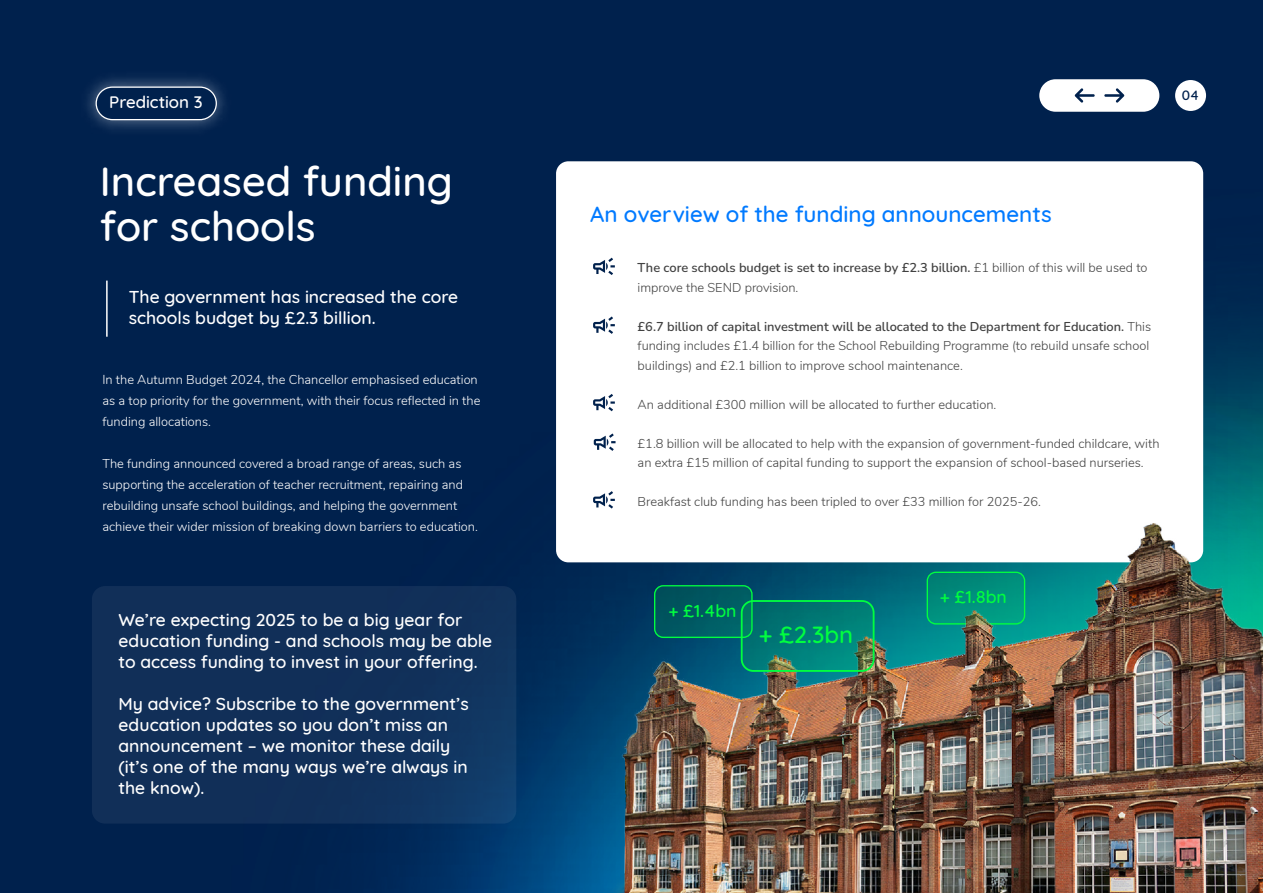
<style>
.page{position:relative;width:1263px;height:893px;background:#00214d}
.page>*{position:absolute;margin:0;border:0;box-sizing:border-box;transform-origin:0 0}
.t1{font:500 41.55px/45px "Quicksand";color:#fff}
.t2{font:500 23.85px "Quicksand";color:#00fe40}
.t3{font:500 22.35px "Quicksand";color:#007aff}
.t4{font:500 17.55px/21px "Quicksand";color:#fff}
.t5{font:500 17.55px "Quicksand";color:#00fe40}
.t6{font:500 16.95px "Quicksand";color:#fff}
.t7{font:500 13.8px "Quicksand";color:#00214d}
.t8{font:300 12.75px/19.5px "Nunito";color:#414141}
.t9{font:300 12.75px/21px "Nunito";color:#fff}
.s1{font-weight:600}
</style>
<div class="page">
<div style="left:643px;top:34px;width:620px;height:159px;background:#00214d"></div>
<div style="left:76px;top:193px;width:1187px;height:700px;background:#00214d"></div>
<img style="left:287px;top:235px;width:976px;height:658px">
<div style="left:556px;top:161px;width:647px;height:401px;background:#fff;border-radius:12px"></div>
<img style="left:0;top:0;width:643px;height:545px">
<div style="left:96px;top:87px;width:120px;height:33px;background:#00214d;border-radius:16px"></div>
<div style="left:96px;top:87px;width:121px;height:33px;border:1px solid #fff;border-radius:16px"></div>
<div style="left:1039px;top:79px;width:120px;height:33px;background:#fff;border-radius:16px"></div>
<svg style="left:1104px;top:88px;width:20px;height:15px"></svg>
<svg style="left:1075px;top:88px;width:20px;height:15px"></svg>
<div style="left:1175px;top:80px;width:31px;height:31px;background:#fff;border-radius:50%"></div>
<svg style="left:593px;top:258px;width:22px;height:17px"></svg>
<svg style="left:593px;top:316px;width:22px;height:18px"></svg>
<svg style="left:593px;top:394px;width:22px;height:17px"></svg>
<svg style="left:594px;top:433px;width:21px;height:18px"></svg>
<svg style="left:593px;top:491px;width:22px;height:18px"></svg>
<img style="left:596px;top:522px;width:667px;height:371px">
<svg style="left:927px;top:573px;width:97px;height:52px;fill:#00907d"></svg>
<div style="left:655px;top:587px;width:97px;height:51px;background:#005861;border-radius:9px"></div>
<div style="left:654px;top:585px;width:99px;height:53px;border:1px solid #00fe40;border-radius:9px"></div>
<svg style="left:742px;top:602px;width:132px;height:70px"></svg>
<div style="left:741px;top:600px;width:133px;height:72px;border:2px solid #00fe40;border-radius:12px"></div>
<div style="left:92px;top:586px;width:424px;height:238px;background:linear-gradient(to right,#112d55,#113560);border-radius:13px"></div>
<h3 class="t6" style="left:109px;top:89px;width:95px">Prediction 3</h3>
<h1 class="t1" style="left:100px;top:155px;width:355px">Increased funding for schools</h1>
<h3 class="t4" style="left:129px;top:284px;width:331px">The government has increased the core schools budget by £2.3 billion.</h3>
<p class="t9" style="left:102px;top:369px;width:379px">In the Autumn Budget 2024, the Chancellor emphasised education as a top priority for the government, with their focus reflected in the funding allocations.</p>
<p class="t9" style="left:102px;top:453px;width:377px">The funding announced covered a broad range of areas, such as supporting the acceleration of teacher recruitment, repairing and rebuilding unsafe school buildings, and helping the government achieve their wider mission of breaking down barriers to education.</p>
<h3 class="t4" style="left:118px;top:607px;width:375px">We’re expecting 2025 to be a big year for education funding - and schools may be able to access funding to invest in your offering.</h3>
<h3 class="t4" style="left:118px;top:692px;width:352px">My advice? Subscribe to the government’s education updates so you don’t miss an announcement – we monitor these daily (it’s one of the many ways we’re always in the know).</h3>
<p class="t7" style="left:1182px;top:83px;width:19px">04</p>
<h3 class="t3" style="left:590px;top:196px;width:463px">An overview of the funding announcements</h3>
<p class="t8" style="left:638px;top:257px;width:511px"><span class="s1">The core schools budget is set to increase by £2.3 billion.</span> £1 billion of this will be used to improve the SEND provision.</p>
<p class="t8" style="left:638px;top:316px;width:515px"><span class="s1">£6.7 billion of capital investment will be allocated to the Department for Education.</span> This funding includes £1.4 billion for the School Rebuilding Programme (to rebuild unsafe school buildings) and £2.1 billion to improve school maintenance.</p>
<p class="t8" style="left:638px;top:394px;width:360px">An additional £300 million will be allocated to further education.</p>
<p class="t8" style="left:638px;top:433px;width:523px">£1.8 billion will be allocated to help with the expansion of government-funded childcare, with an extra £15 million of capital funding to support the expansion of school-based nurseries.</p>
<p class="t8" style="left:638px;top:491px;width:405px">Breakfast club funding has been tripled to over £33 million for 2025-26.</p>
<h3 class="t5" style="left:668px;top:597px;width:70px">+ £1.4bn</h3>
<h2 class="t2" style="left:759px;top:615px;width:96px">+ £2.3bn</h2>
<h3 class="t5" style="left:940px;top:583px;width:69px">+ £1.8bn</h3>
</div>
